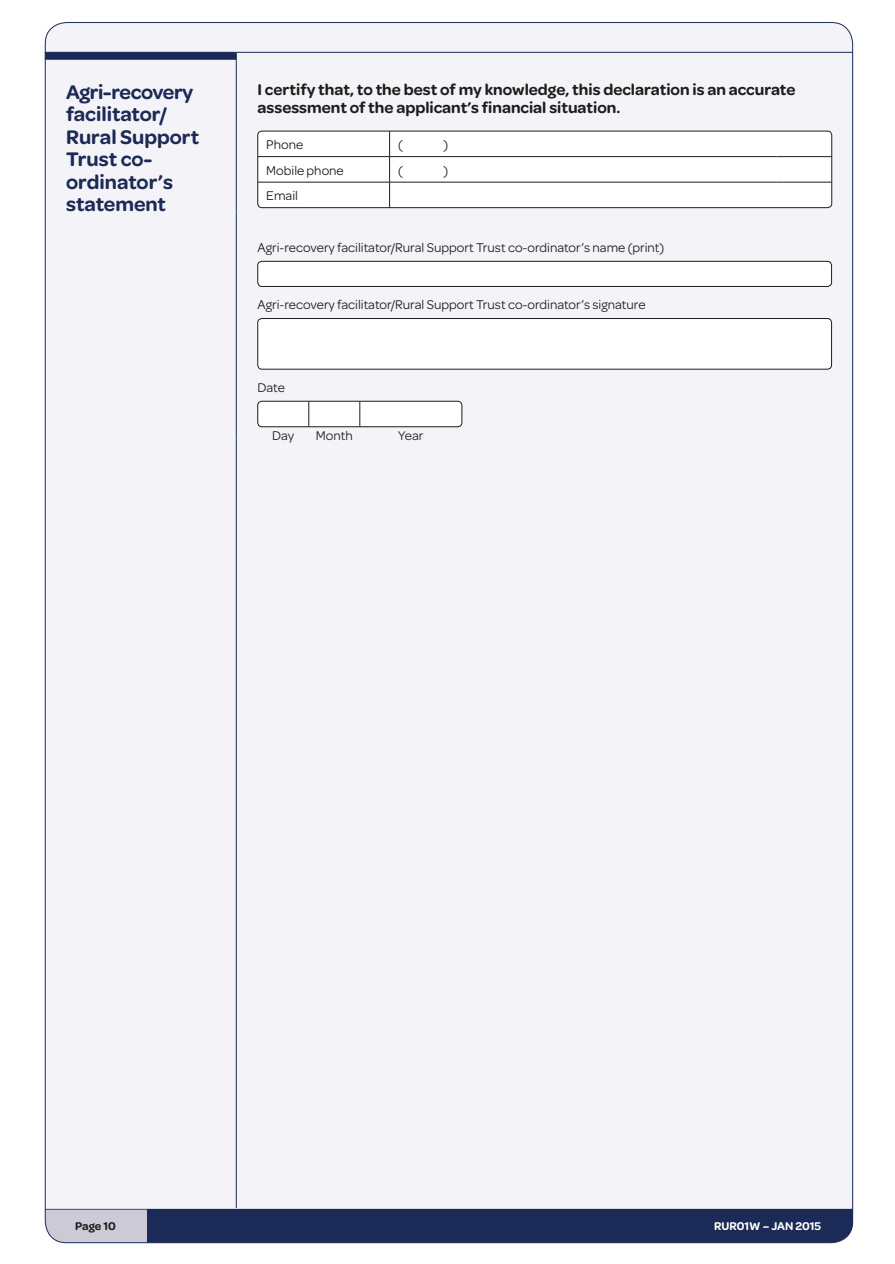
<style>
.page{position:relative;width:895px;height:1264px;background:#fff}
.page>*{position:absolute;margin:0;border:0;box-sizing:border-box;transform-origin:0 0}
.t1{font:600 21px/22.5px "Omnes";color:#1b2a56}
.t2{font:600 16.5px/18px "Omnes";color:#1d1d1b}
.t3{font:13.5px "Omnes";color:#1d1d1b}
.t4{font:600 12px "Omnes";color:#fff}
.t5{font:600 12px "Omnes";color:#1d1d1b}
</style>
<div class="page">
<div style="left:45px;top:1209px;width:102px;height:33px;background:#cccad7"></div>
<div style="left:147px;top:1209px;width:706px;height:33px;background:#1b2a56"></div>
<hr style="left:45px;top:1208px;width:807px;height:1px;background:#1b2a56">
<div style="left:45px;top:23px;width:807px;height:1185px;background:#f4f3f7"></div>
<hr style="left:236px;top:53px;width:1px;height:158px;background:#1b2a56">
<hr style="left:236px;top:211px;width:1px;height:228px;background:#1b2a56">
<hr style="left:236px;top:439px;width:1px;height:768px;background:#1b2a56">
<hr style="left:236px;top:52px;width:617px;height:1px;background:#1b2a56">
<div style="left:45px;top:52px;width:191px;height:8px;background:#1b2a56"></div>
<div style="left:258px;top:131px;width:573px;height:77px;background:#fff;border-radius:4px"></div>
<hr style="left:258px;top:156px;width:131px;height:1px;background:#1d1d1b">
<hr style="left:389px;top:156px;width:387px;height:1px;background:#1d1d1b">
<hr style="left:776px;top:156px;width:55px;height:1px;background:#1d1d1b">
<hr style="left:258px;top:182px;width:131px;height:1px;background:#1d1d1b">
<hr style="left:389px;top:182px;width:387px;height:1px;background:#1d1d1b">
<hr style="left:776px;top:182px;width:55px;height:1px;background:#1d1d1b">
<svg style="left:389px;top:133px;width:1px;height:73px"></svg>
<div style="left:257px;top:131px;width:575px;height:77px;border:1px solid #1d1d1b;border-radius:4px"></div>
<div style="left:258px;top:261px;width:573px;height:25px;background:#fff;border-radius:4px"></div>
<div style="left:257px;top:261px;width:574px;height:26px;border:1px solid #1d1d1b;border-radius:4px"></div>
<div style="left:258px;top:318px;width:573px;height:51px;background:#fff;border-radius:4px"></div>
<div style="left:257px;top:318px;width:574px;height:51px;border:1px solid #1d1d1b;border-radius:4px"></div>
<svg style="left:258px;top:401px;width:204px;height:26px"></svg>
<div style="left:257px;top:401px;width:205px;height:26px;border:1px solid #1d1d1b;border-radius:4px"></div>
<h1 class="t1" style="left:66px;top:79px;width:135px">Agri-recovery facilitator/<br>Rural Support<br>Trust co&shy;ordinator’s statement</h1>
<p class="t2" style="left:257px;top:80px;width:539px">I certify that, to the best of my knowledge, this declaration is an accurate assessment of the applicant’s financial situation.</p>
<p class="t3" style="left:266px;top:135px;width:38px">Phone</p>
<p class="t3" style="left:398px;top:135px;width:6px">(</p>
<p class="t3" style="left:443px;top:135px;width:6px">)</p>
<p class="t3" style="left:266px;top:161px;width:79px">Mobile phone</p>
<p class="t3" style="left:398px;top:161px;width:6px">(</p>
<p class="t3" style="left:443px;top:161px;width:6px">)</p>
<p class="t3" style="left:266px;top:187px;width:33px">Email</p>
<p class="t3" style="left:257px;top:238px;width:408px">Agri-recovery facilitator/Rural Support Trust co-ordinator’s name (print)</p>
<p class="t3" style="left:257px;top:295px;width:389px">Agri-recovery facilitator/Rural Support Trust co-ordinator’s signature</p>
<p class="t3" style="left:257px;top:378px;width:29px">Date</p>
<p class="t3" style="left:272px;top:426px;width:24px">Day</p>
<p class="t3" style="left:316px;top:426px;width:38px">Month</p>
<p class="t3" style="left:398px;top:426px;width:27px">Year</p>
<p class="t5" style="left:75px;top:1217px;width:42px">Page 10</p>
<p class="t4" style="left:714px;top:1217px;width:109px">RUR01W – JAN 2015</p>
</div>
